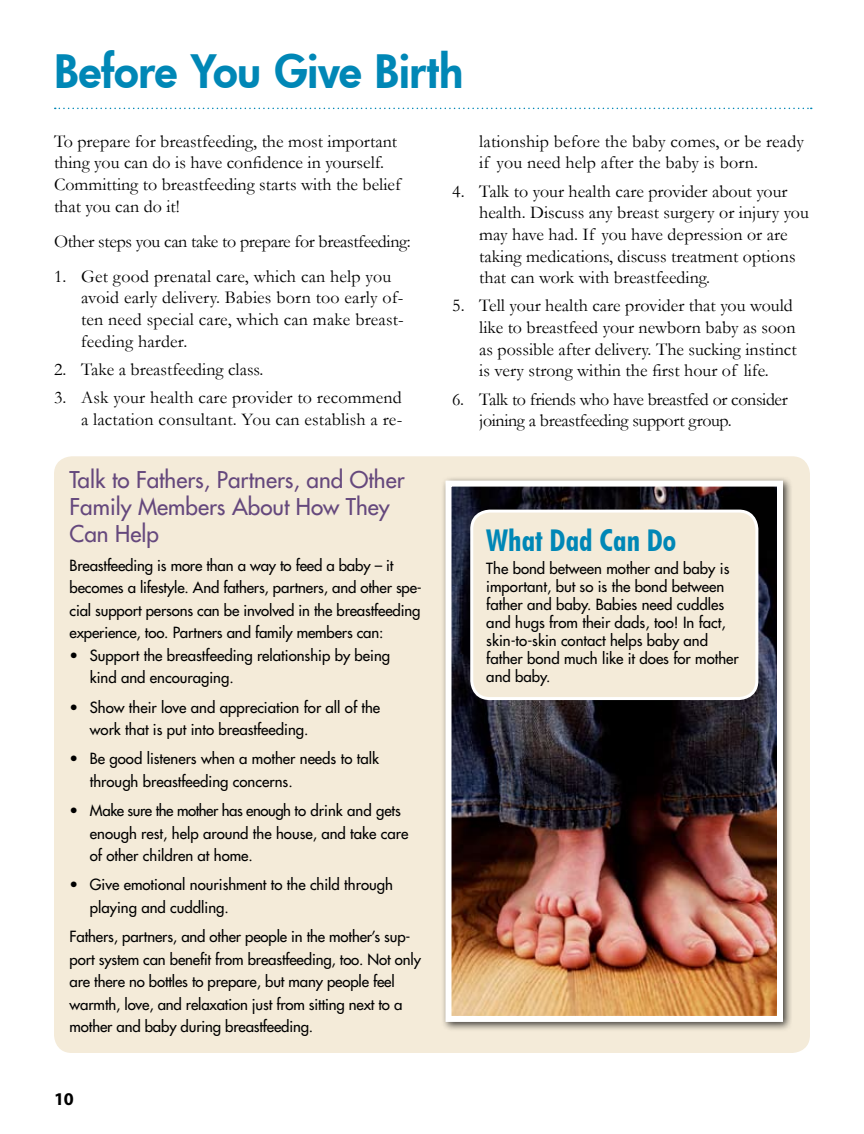
<style>
.page{position:relative;width:864px;height:1134px;background:#fff}
.page>*{position:absolute;margin:0;border:0;box-sizing:border-box;transform-origin:0 0}
.t1{font:800 45px "Futura";letter-spacing:-.01em;color:#0087b6}
.t2{font:700 condensed 30px "Futura BT";color:#0087b6}
.t3{font:22.5px/27px "Futura";color:#65487d}
.t4{font:18px/21.6px "Garamond";color:#000}
.t5{font:18px/21.6px "Garamond";letter-spacing:-.02em;color:#000}
.t6{font:700 18px "Myriad";color:#000}
.t7{font:15px/22.5px "Futura";color:#000}
</style>
<div class="page">
<svg style="left:55px;top:108px;width:757px;height:1px"></svg>
<div style="left:54px;top:456px;width:756px;height:597px;background:#f4ebd9;border-radius:18px"></div>
<div style="left:440px;top:475px;width:354px;height:557px;background:#000;opacity:.75"></div>
<img style="left:453px;top:488px;width:323px;height:527px">
<div style="left:446px;top:481px;width:337px;height:541px;border:6px solid #fff"></div>
<div style="left:472px;top:511px;width:285px;height:188px;background:#f4ebd9;border-radius:18px"></div>
<div style="left:470px;top:510px;width:288px;height:190px;border:3px solid #fff;border-radius:18px"></div>
<h1 class="t1" style="left:54px;top:41px;width:411px">Before You give Birth</h1>
<p class="t4" style="left:54px;top:130px;width:348px">To prepare for breastfeeding, the most important thing you can do is have confidence in yourself.<br>Committing to breastfeeding starts with the belief that you can do it!</p>
<p class="t5" style="left:54px;top:230px;width:358px">Other steps you can take to prepare for breastfeeding:</p>
<p class="t4" style="left:81px;top:265px;width:324px;text-indent:-27px">1. Get good prenatal care, which can help you avoid early delivery. Babies born too early of&shy;ten need special care, which can make breast&shy;feeding harder.</p>
<p class="t4" style="left:54px;top:358px;width:211px">2. Take a breastfeeding class.</p>
<p class="t4" style="left:54px;top:386px;width:350px;text-align:right">3. Ask your health care provider to recommend a lactation consultant. You can establish a re-</p>
<h3 class="t3" style="left:70px;top:466px;width:336px">Talk to Fathers, Partners, and Other<br>Family Members About How They<br>Can Help</h3>
<p class="t7" style="left:70px;top:554px;width:354px">Breastfeeding is more than a way to feed a baby – it becomes a lifestyle. And fathers, partners, and other spe&shy;cial support persons can be involved in the breastfeeding experience, too. Partners and family members can:</p>
<p class="t7" style="left:90px;top:644px;width:302px;text-indent:-20px">• Support the breastfeeding relationship by being kind and encouraging.</p>
<p class="t7" style="left:90px;top:696px;width:292px;text-indent:-20px">• Show their love and appreciation for all of the work that is put into breastfeeding.</p>
<p class="t7" style="left:90px;top:747px;width:291px;text-indent:-20px">• Be good listeners when a mother needs to talk through breastfeeding concerns.</p>
<p class="t7" style="left:90px;top:799px;width:320px;text-indent:-20px">• Make sure the mother has enough to drink and gets enough rest, help around the house, and take care of other children at home.</p>
<p class="t7" style="left:90px;top:873px;width:305px;text-indent:-20px">• Give emotional nourishment to the child through playing and cuddling.</p>
<p class="t7" style="left:70px;top:925px;width:353px">Fathers, partners, and other people in the mother’s sup&shy;port system can benefit from breastfeeding, too. Not only are there no bottles to prepare, but many people feel warmth, love, and relaxation just from sitting next to a mother and baby during breastfeeding.</p>
<p class="t6" style="left:54px;top:1090px;width:21px">10</p>
<p class="t4" style="left:479px;top:130px;width:326px">lationship before the baby comes, or be ready if you need help after the baby is born.</p>
<p class="t4" style="left:479px;top:180px;width:331px;text-indent:-27px">4. Talk to your health care provider about your health. Discuss any breast surgery or injury you may have had. If you have depression or are taking medications, discuss treatment options that can work with breastfeeding.</p>
<p class="t4" style="left:479px;top:295px;width:319px;text-indent:-27px">5. Tell your health care provider that you would like to breastfeed your newborn baby as soon as possible after delivery. The sucking instinct is very strong within the first hour of life.</p>
<p class="t5" style="left:479px;top:388px;width:310px;text-indent:-27px">6. Talk to friends who have breastfed or consider joining a breastfeeding support group.</p>
<h2 class="t2" style="left:486px;top:522px;width:191px">What Dad Can Do</h2>
<p class="t7" style="left:486px;top:559px;width:254px;line-height:18px">The bond between mother and baby is important, but so is the bond between father and baby. Babies need cuddles and hugs from their dads, too! In fact, skin-to-skin contact helps baby and father bond much like it does for mother and baby.</p>
</div>
